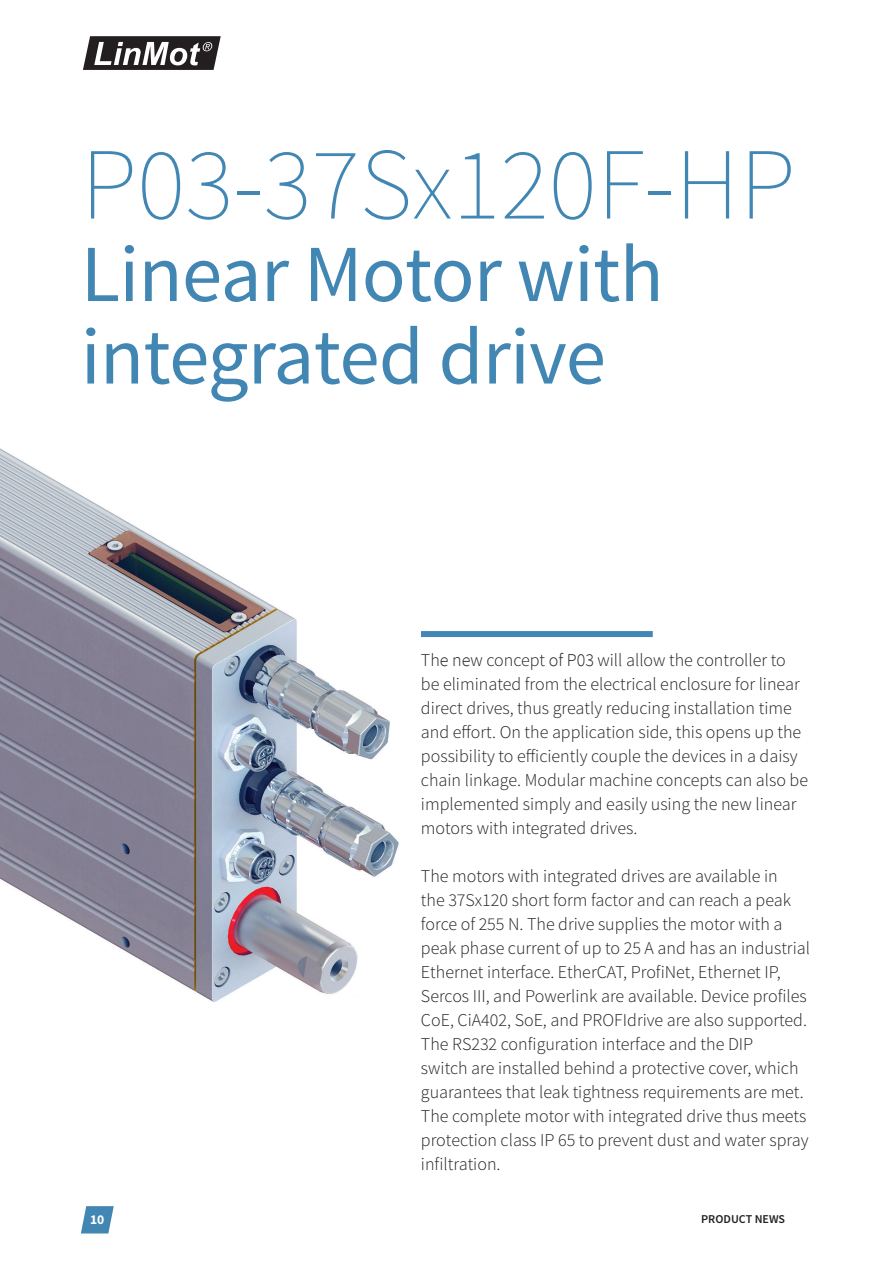
<style>
.page{position:relative;width:893px;height:1263px;background:#fff}
.page>*{position:absolute;margin:0;border:0;box-sizing:border-box;transform-origin:0 0}
.t1{font:200 102px "Source Sans Pro";color:#4287b3}
.t2{font:81px "Source Sans Pro";color:#4287b3}
.t3{font:300 18px/24px "Source Sans Pro";color:#231f20}
.t4{font:700 13.5px "Source Sans Pro";color:#fff}
.t5{font:600 12px "Source Sans Pro";color:#231f20}
</style>
<div class="page">
<svg style="left:81px;top:1206px;width:33px;height:27px"></svg>
<svg style="left:83px;top:36px;width:138px;height:34px"></svg>
<img style="left:0;top:448px;width:514px;height:554px">
<div style="left:421px;top:631px;width:232px;height:6px;background:#4287b3"></div>
<p class="t1" style="left:81px;top:123px;width:716px">P03-37Sx120F-HP</p>
<p class="t2" style="left:81px;top:224px;width:584px">Linear M otor with</p>
<p class="t2" style="left:81px;top:306px;width:527px">integrated drive</p>
<p class="t3" style="left:421px;top:648px;width:389px">The new concept of P03 will allow the controller to be eliminated from the electrical enclosure for linear direct drives, thus greatly reducing installation time and effort. On the application side, this opens up the possibility to efficiently couple the devices in a daisy chain linkage. Modular machine concepts can also be implemented simply and easily using the new linear motors with integrated drives.</p>
<p class="t3" style="left:421px;top:864px;width:391px">The motors with integrated drives are available in<br>the 37Sx120 short form factor and can reach a peak force of 255 N. The drive supplies the motor with a peak phase current of up to 25 A and has an industrial Ethernet interface. EtherCAT, ProfiNet, Ethernet IP, Sercos III, and Powerlink are available. Device profiles CoE, CiA402, SoE, and PROFIdrive are also supported.<br>The RS232 configuration interface and the DIP<br>switch are installed behind a protective cover, which guarantees that leak tightness requirements are met.<br>The complete motor with integrated drive thus meets protection class IP 65 to prevent dust and water spray infiltration.</p>
<p class="t4" style="left:90px;top:1210px;width:16px">10</p>
<p class="t5" style="left:701px;top:1211px;width:85px">PRODUCT NEWS</p>
</div>
